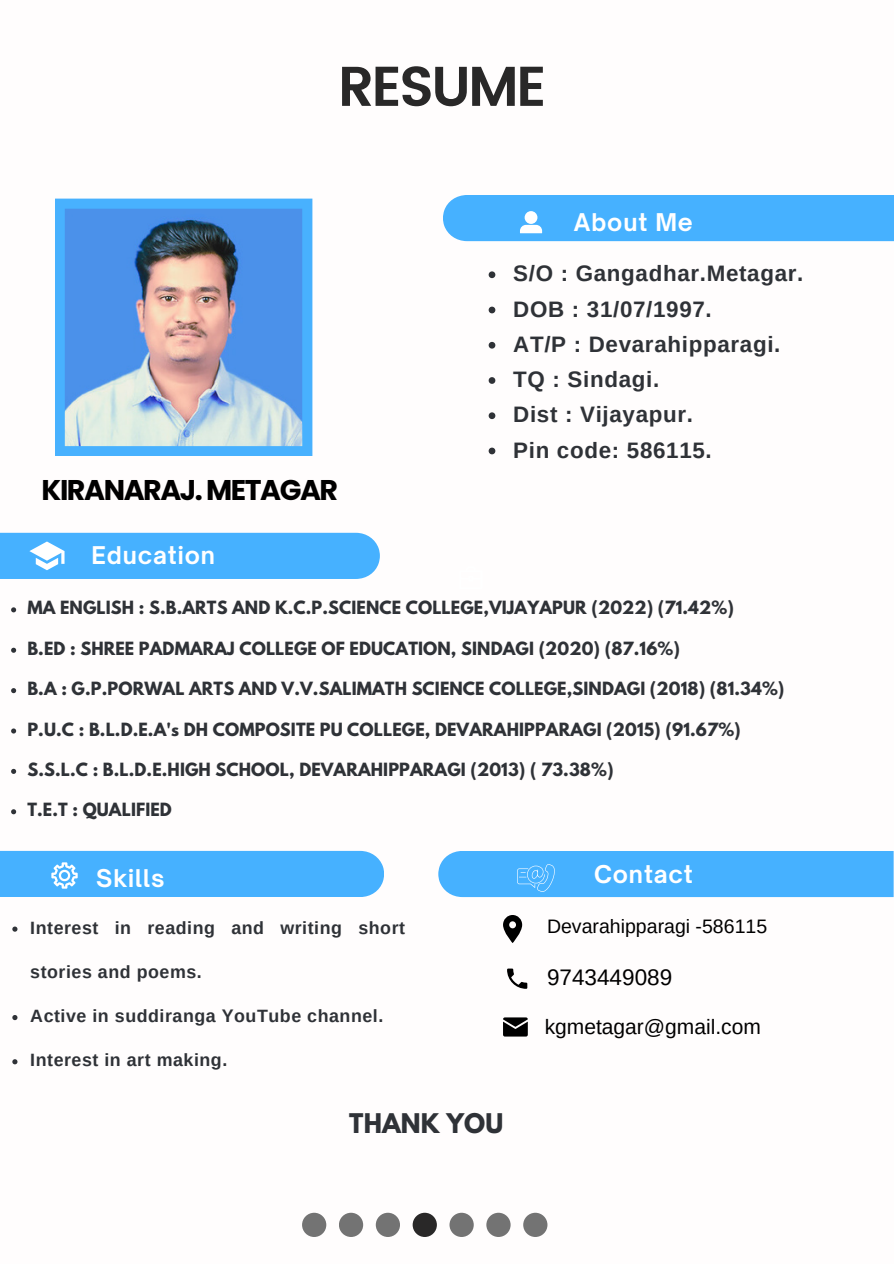
<style>
.page{position:relative;width:894px;height:1264px;background:#fff}
.page>*{position:absolute;margin:0;border:0;box-sizing:border-box;transform-origin:0 0}
.t1{font:600 55.95px "Poppins";letter-spacing:-.05em;color:#292828}
.t2{font:700 28.5px "Poppins";letter-spacing:-.05em;color:#000}
.t3{font:700 24px "League Spartan";letter-spacing:.005em;color:#2f3237}
.t4{font:700 23.4px "Open Sauce One";letter-spacing:.035em;color:#fff}
.t5{font:22.5px "Arimo";color:#000}
.t6{font:700 22.35px "Arimo";letter-spacing:.03em;color:#2f3237}
.t7{font:21px "Arimo";color:#000}
.t8{font:19.5px "Arimo";color:#000}
.t9{font:700 17.85px "Arimo";letter-spacing:.03em;color:#2f3237}
.t10{font:700 16.2px "League Spartan";letter-spacing:.005em;color:#2f3237}
</style>
<div class="page">
<div style="left:443px;top:195px;width:450px;height:46px;background:#46b1ff"></div>
<svg style="left:55px;top:198px;width:257px;height:258px;background:#7ca5d5"></svg>
<div style="left:0;top:533px;width:380px;height:46px;background:#46b1ff"></div>
<svg style="left:503px;top:915px;width:19px;height:28px"></svg>
<svg style="left:503px;top:1017px;width:24px;height:19px"></svg>
<svg style="left:507px;top:968px;width:20px;height:20px"></svg>
<div style="left:438px;top:851px;width:455px;height:46px;background:#46b1ff"></div>
<div style="left:0;top:850px;width:384px;height:47px;background:#46b1ff"></div>
<svg style="left:488px;top:271px;width:7px;height:7px"></svg>
<svg style="left:488px;top:307px;width:7px;height:6px"></svg>
<svg style="left:488px;top:342px;width:7px;height:6px"></svg>
<svg style="left:488px;top:377px;width:7px;height:7px"></svg>
<svg style="left:488px;top:412px;width:7px;height:7px"></svg>
<svg style="left:488px;top:447px;width:7px;height:7px"></svg>
<svg style="left:11px;top:607px;width:5px;height:5px"></svg>
<svg style="left:11px;top:647px;width:5px;height:5px"></svg>
<svg style="left:11px;top:688px;width:5px;height:5px"></svg>
<svg style="left:11px;top:728px;width:5px;height:5px"></svg>
<svg style="left:11px;top:768px;width:5px;height:6px"></svg>
<svg style="left:11px;top:809px;width:5px;height:5px"></svg>
<div style="left:302px;top:1212px;width:24px;height:24px;background:#737373;border-radius:50%"></div>
<div style="left:339px;top:1212px;width:24px;height:24px;background:#737373;border-radius:50%"></div>
<div style="left:375px;top:1212px;width:25px;height:24px;background:#737373;border-radius:50%"></div>
<div style="left:412px;top:1212px;width:25px;height:24px;background:#292828;border-radius:50%"></div>
<div style="left:449px;top:1212px;width:24px;height:24px;background:#737373;border-radius:50%"></div>
<div style="left:486px;top:1212px;width:24px;height:24px;background:#737373;border-radius:50%"></div>
<div style="left:523px;top:1212px;width:24px;height:24px;background:#737373;border-radius:50%"></div>
<svg style="left:12px;top:926px;width:5px;height:5px"></svg>
<svg style="left:12px;top:1015px;width:5px;height:5px"></svg>
<svg style="left:12px;top:1059px;width:5px;height:5px"></svg>
<p class="t1" style="left:338px;top:54px;width:210px">RESUME</p>
<p class="t4" style="left:573px;top:208px;width:120px">About Me</p>
<p class="t2" style="left:42px;top:470px;width:298px">KIRANARAJ. METAGAR</p>
<p class="t4" style="left:92px;top:540px;width:125px">Education</p>
<h1 class="t6" style="left:513px;top:261px;width:291px">S/O : Gangadhar.Metagar.</h1>
<p class="t6" style="left:513px;top:296px;width:200px">DOB : 31/07/1997.</p>
<h4 class="t6" style="left:513px;top:332px;width:268px">AT/P : Devarahipparagi.</h4>
<p class="t6" style="left:513px;top:367px;width:147px">TQ : Sindagi.</p>
<p class="t6" style="left:513px;top:402px;width:181px">Dist : Vijayapur.</p>
<p class="t6" style="left:513px;top:437px;width:200px">Pin code: 586115.</p>
<p class="t10" style="left:27px;top:600px;width:707px">MA ENGLISH : S.B.ARTS AND K.C.P.SCIENCE COLLEGE,VIJAYAPUR (2022) (71.42%)</p>
<p class="t10" style="left:27px;top:640px;width:654px">B.ED : SHREE PADMARAJ COLLEGE OF EDUCATION, SINDAGI (2020) (87.16%)</p>
<p class="t10" style="left:27px;top:680px;width:758px">B.A : G.P.PORWAL ARTS AND V.V.SALIMATH SCIENCE COLLEGE,SINDAGI (2018) (81.34%)</p>
<h2 class="t10" style="left:27px;top:721px;width:714px">P.U.C : B.L.D.E.A's DH COMPOSITE PU COLLEGE, DEVARAHIPPARAGI (2015) (91.67%)</h2>
<p class="t10" style="left:27px;top:761px;width:587px">S.S.L.C : B.L.D.E.HIGH SCHOOL, DEVARAHIPPARAGI (2013) ( 73.38%)</p>
<h4 class="t10" style="left:27px;top:801px;width:146px">T.E.T : QUALIFIED</h4>
<h4 class="t4" style="left:96px;top:863px;width:70px">Skills</h4>
<p class="t9" style="left:30px;top:917px;width:376px">Interest in reading and writing short</p>
<p class="t9" style="left:30px;top:961px;width:173px">stories and poems.</p>
<h4 class="t9" style="left:30px;top:1006px;width:354px">Active in suddiranga YouTube channel.</h4>
<p class="t9" style="left:30px;top:1050px;width:198px">Interest in art making.</p>
<p class="t3" style="left:349px;top:1111px;width:155px">THANK YOU</p>
<p class="t4" style="left:594px;top:859px;width:100px">Contact</p>
<p class="t8" style="left:547px;top:915px;width:222px">Devarahipparagi -586115</p>
<p class="t5" style="left:547px;top:965px;width:127px">9743449089</p>
<p class="t7" style="left:544px;top:1014px;width:218px">kgmetagar@gmail.com</p>
</div>
